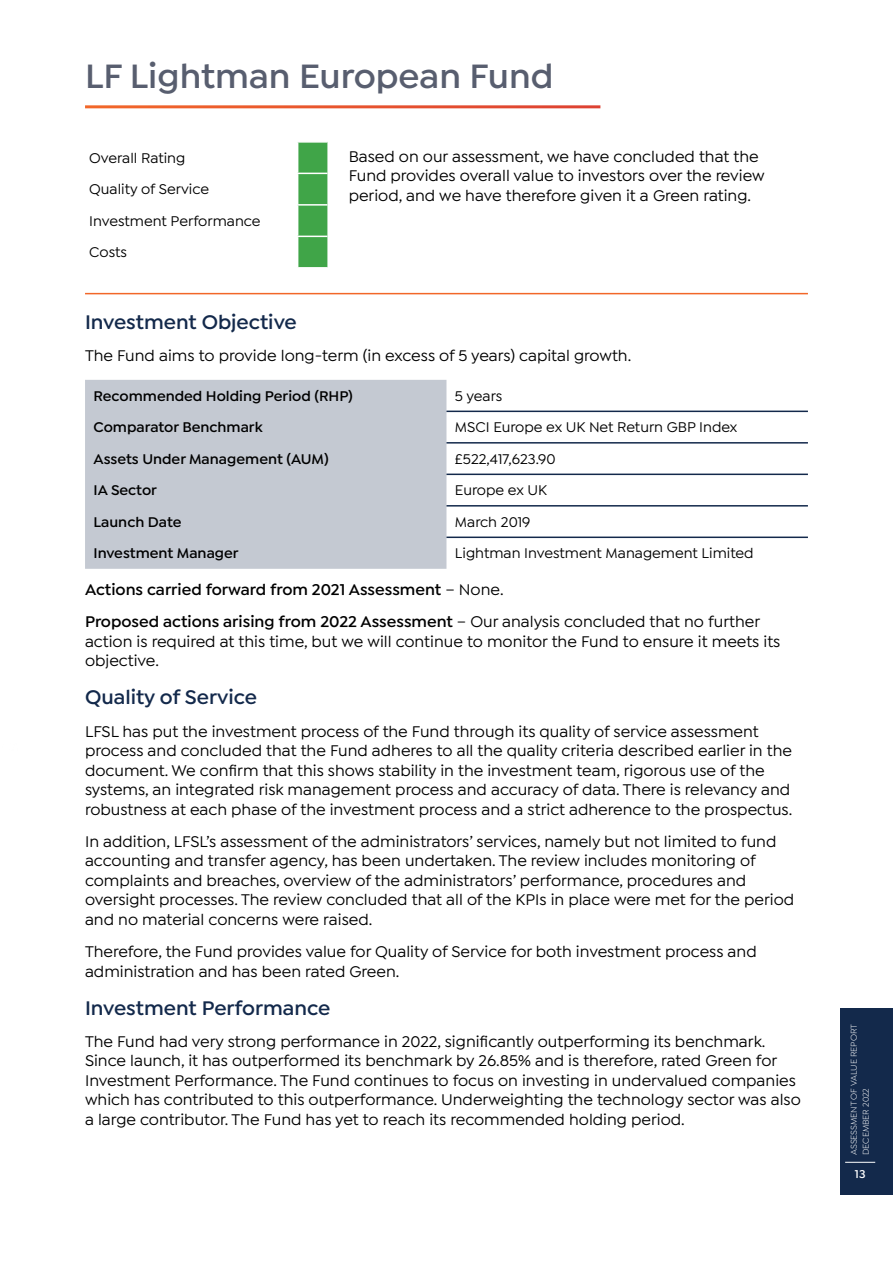
<style>
.page{position:relative;width:893px;height:1263px;background:#fff}
.page>*{position:absolute;margin:0;border:0;box-sizing:border-box;transform-origin:0 0}
.t1{font:600 36px "Isidora Sans";color:#585e6f}
.t2{font:600 21px "Isidora Sans";color:#13294b}
.t3{font:500 16.5px/19.5px "Isidora Sans";color:#000}
.t4{font:600 16.5px/32.2px "Isidora Sans";color:#000}
.t5{font:500 15px/31.5px "Isidora Sans";color:#000}
.t6{font:600 15px "Isidora Sans";color:#000}
.t7{font:600 12px "Isidora Sans";color:#fff}
.t8{font:9px/12px "Isidora Sans";color:#fff}
.s1{font-weight:500}
</style>
<div class="page">
<div style="left:840px;top:1008px;width:53px;height:187px;background:#13294b"></div>
<hr style="left:845px;top:1162px;width:30px;height:1px;background:#fff">
<div style="left:298px;top:143px;width:29px;height:124px;background:#40a548"></div>
<hr style="left:297px;top:173px;width:30px;height:1px;background:#fff">
<hr style="left:297px;top:204px;width:30px;height:2px;background:#fff">
<hr style="left:297px;top:236px;width:30px;height:1px;background:#fff">
<hr style="left:85px;top:293px;width:723px;height:1px;background:#f26729">
<div style="left:85px;top:380px;width:361px;height:189px;background:#c4c9d2"></div>
<hr style="left:446px;top:536px;width:362px;height:2px;background:#13294b">
<hr style="left:446px;top:411px;width:362px;height:1px;background:#13294b">
<hr style="left:446px;top:442px;width:362px;height:2px;background:#13294b">
<hr style="left:446px;top:474px;width:362px;height:1px;background:#13294b">
<hr style="left:446px;top:505px;width:362px;height:2px;background:#13294b">
<hr style="left:0;top:196px;width:1px;height:59px;background:#13294b">
<h1 class="t1" style="left:85px;top:55px;width:470px">LF Lightman European Fund</h1>
<p class="t5" style="left:89px;top:142px;width:98px">Overall Rating</p>
<p class="t3" style="left:349px;top:146px;width:417px">Based on our assessment, we have concluded that the<br>Fund provides overall value to investors over the review period, and we have therefore given it a Green rating.</p>
<p class="t5" style="left:89px;top:174px;width:173px">Quality of Service<br>Investment Performance<br>Costs</p>
<p class="t2" style="left:85px;top:310px;width:213px">Investment Objective</p>
<p class="t3" style="left:85px;top:346px;width:548px">The Fund aims to provide long-term (in excess of 5 years) capital growth.</p>
<p class="t6" style="left:94px;top:387px;width:261px">Recommended Holding Period (RHP)</p>
<p class="t5" style="left:455px;top:380px;width:49px">5 years</p>
<p class="t6" style="left:94px;top:418px;width:171px">Comparator Benchmark</p>
<p class="t5" style="left:455px;top:411px;width:284px">MSCI Europe ex UK Net Return GBP Index</p>
<p class="t6" style="left:94px;top:450px;width:237px">Assets Under Management (AUM)</p>
<p class="t5" style="left:455px;top:443px;width:102px">£522,417,623.90</p>
<p class="t6" style="left:94px;top:481px;width:65px">IA Sector</p>
<p class="t5" style="left:455px;top:474px;width:94px">Europe ex UK</p>
<p class="t6" style="left:94px;top:513px;width:89px">Launch Date</p>
<p class="t5" style="left:455px;top:506px;width:77px">March 2019</p>
<p class="t6" style="left:94px;top:544px;width:147px">Investment Manager</p>
<p class="t5" style="left:455px;top:537px;width:300px">Lightman Investment Management Limited</p>
<p class="t4" style="left:85px;top:573px;width:677px">Actions carried forward from 2021 Assessment <span class="s1">– None.<br></span>Proposed actions arising from 2022 Assessment <span class="s1">– Our analysis concluded that no further</span></p>
<p class="t3" style="left:85px;top:632px;width:697px">action is required at this time, but we will continue to monitor the Fund to ensure it meets its objective.</p>
<p class="t2" style="left:85px;top:685px;width:174px">Quality of Service</p>
<p class="t3" style="left:85px;top:721px;width:709px">LFSL has put the investment process of the Fund through its quality of service assessment process and concluded that the Fund adheres to all the quality criteria described earlier in the document. We confirm that this shows stability in the investment team, rigorous use of the systems, an integrated risk management process and accuracy of data. There is relevancy and robustness at each phase of the investment process and a strict adherence to the prospectus.</p>
<p class="t3" style="left:85px;top:832px;width:711px">In addition, LFSL’s assessment of the administrators’ services, namely but not limited to fund accounting and transfer agency, has been undertaken. The review includes monitoring of complaints and breaches, overview of the administrators’ performance, procedures and oversight processes. The review concluded that all of the KPIs in place were met for the period and no material concerns were raised.</p>
<p class="t3" style="left:85px;top:942px;width:673px">Therefore, the Fund provides value for Quality of Service for both investment process and administration and has been rated Green.</p>
<p class="t2" style="left:85px;top:995px;width:247px">Investment Performance</p>
<p class="t3" style="left:85px;top:1032px;width:717px">The Fund had very strong performance in 2022, significantly outperforming its benchmark.<br>Since launch, it has outperformed its benchmark by 26.85% and is therefore, rated Green for Investment Performance. The Fund continues to focus on investing in undervalued companies which has contributed to this outperformance. Underweighting the technology sector was also a large contributor. The Fund has yet to reach its recommended holding period.</p>
<p class="t8" style="left:848px;top:1155px;width:132px;rotate:-90deg">ASSESSMENT OF VALUE REPORT<br>DECEMBER 2022</p>
<p class="t7" style="left:855px;top:1167px;width:12px">13</p>
</div>
